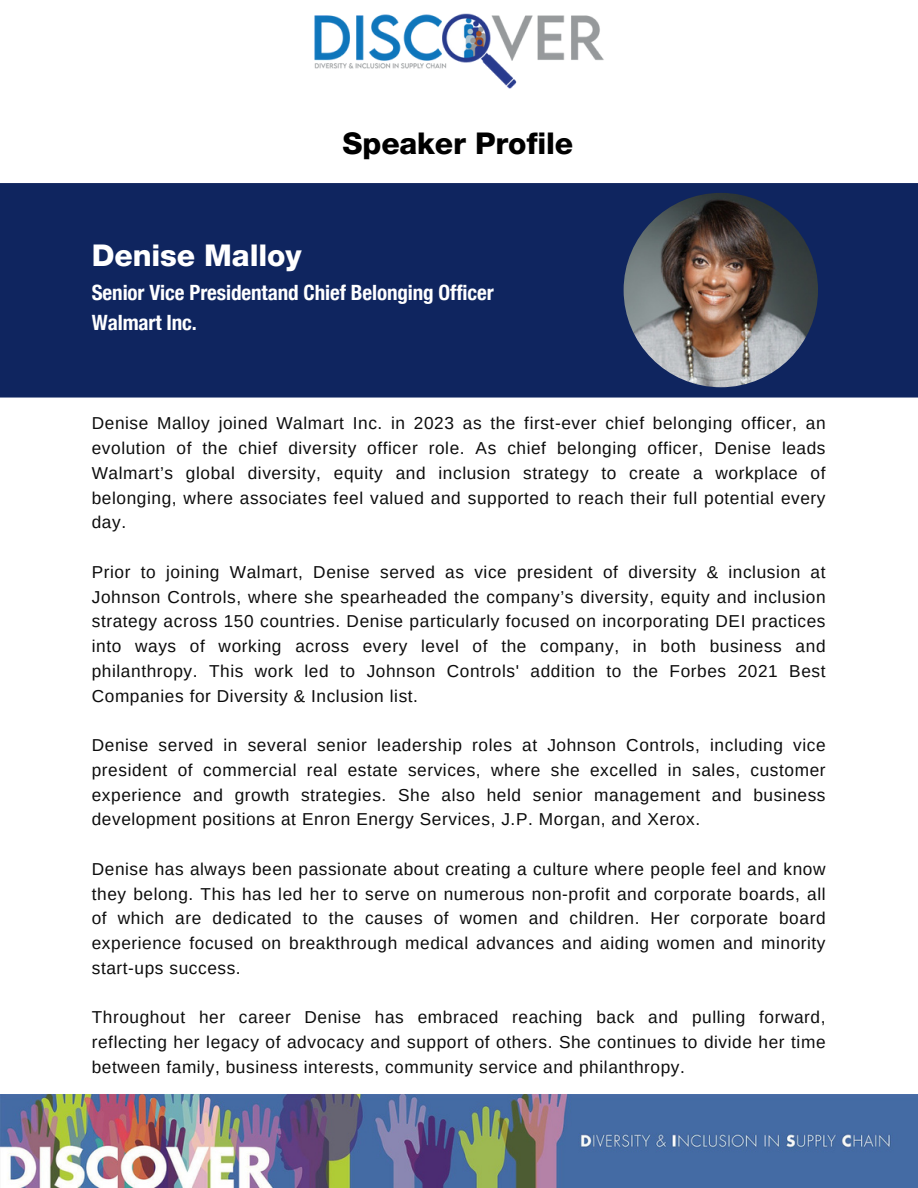
<style>
.page{position:relative;width:918px;height:1188px;background:#fff}
.page>*{position:absolute;margin:0;border:0;box-sizing:border-box;transform-origin:0 0}
.t1{font:800 30px "Helvetica Neue";letter-spacing:-.005em;color:#000}
.t2{font:800 30px "Helvetica Neue";letter-spacing:-.005em;color:#fff}
.t3{font:700 condensed 21px "Helvetica Neue";letter-spacing:-.005em;color:#fff}
.t4{font:17.25px/24.8px "Arimo";letter-spacing:.035em;color:#0c0c0c;text-align:justify}
</style>
<div class="page">
<img style="left:0;top:1095px;width:917px;height:92px">
<div style="left:0;top:183px;width:918px;height:215px;background:#0f255f"></div>
<img style="left:624px;top:193px;width:194px;height:194px;border-radius:50%">
<img style="left:314px;top:13px;width:290px;height:76px">
<p class="t1" style="left:343px;top:133px;width:232px">Speaker Profile</p>
<p class="t2" style="left:92px;top:244px;width:211px">Denise Malloy</p>
<p class="t3" style="left:92px;top:280px;width:403px">Senior Vice Presidentand Chief Belonging Officer</p>
<p class="t3" style="left:92px;top:309px;width:107px">Walmart Inc.</p>
<p class="t4" style="left:92px;top:411px;width:735px">Denise Malloy joined Walmart Inc. in 2023 as the first-ever chief belonging officer, an evolution of the chief diversity officer role. As chief belonging officer, Denise leads Walmart’s global diversity, equity and inclusion strategy to create a workplace of belonging, where associates feel valued and supported to reach their full potential every day.</p>
<p class="t4" style="left:92px;top:559px;width:735px">Prior to joining Walmart, Denise served as vice president of diversity &amp; inclusion at Johnson Controls, where she spearheaded the company’s diversity, equity and inclusion strategy across 150 countries. Denise particularly focused on incorporating DEI practices into ways of working across every level of the company, in both business and philanthropy. This work led to Johnson Controls' addition to the Forbes 2021 Best Companies for Diversity &amp; Inclusion list.</p>
<p class="t4" style="left:92px;top:733px;width:735px">Denise served in several senior leadership roles at Johnson Controls, including vice president of commercial real estate services, where she excelled in sales, customer experience and growth strategies. She also held senior management and business development positions at Enron Energy Services, J.P. Morgan, and Xerox.</p>
<p class="t4" style="left:92px;top:856px;width:735px">Denise has always been passionate about creating a culture where people feel and know they belong. This has led her to serve on numerous non-profit and corporate boards, all of which are dedicated to the causes of women and children. Her corporate board experience focused on breakthrough medical advances and aiding women and minority start-ups success.</p>
<p class="t4" style="left:92px;top:1005px;width:735px">Throughout her career Denise has embraced reaching back and pulling forward, reflecting her legacy of advocacy and support of others. She continues to divide her time between family, business interests, community service and philanthropy.</p>
</div>
